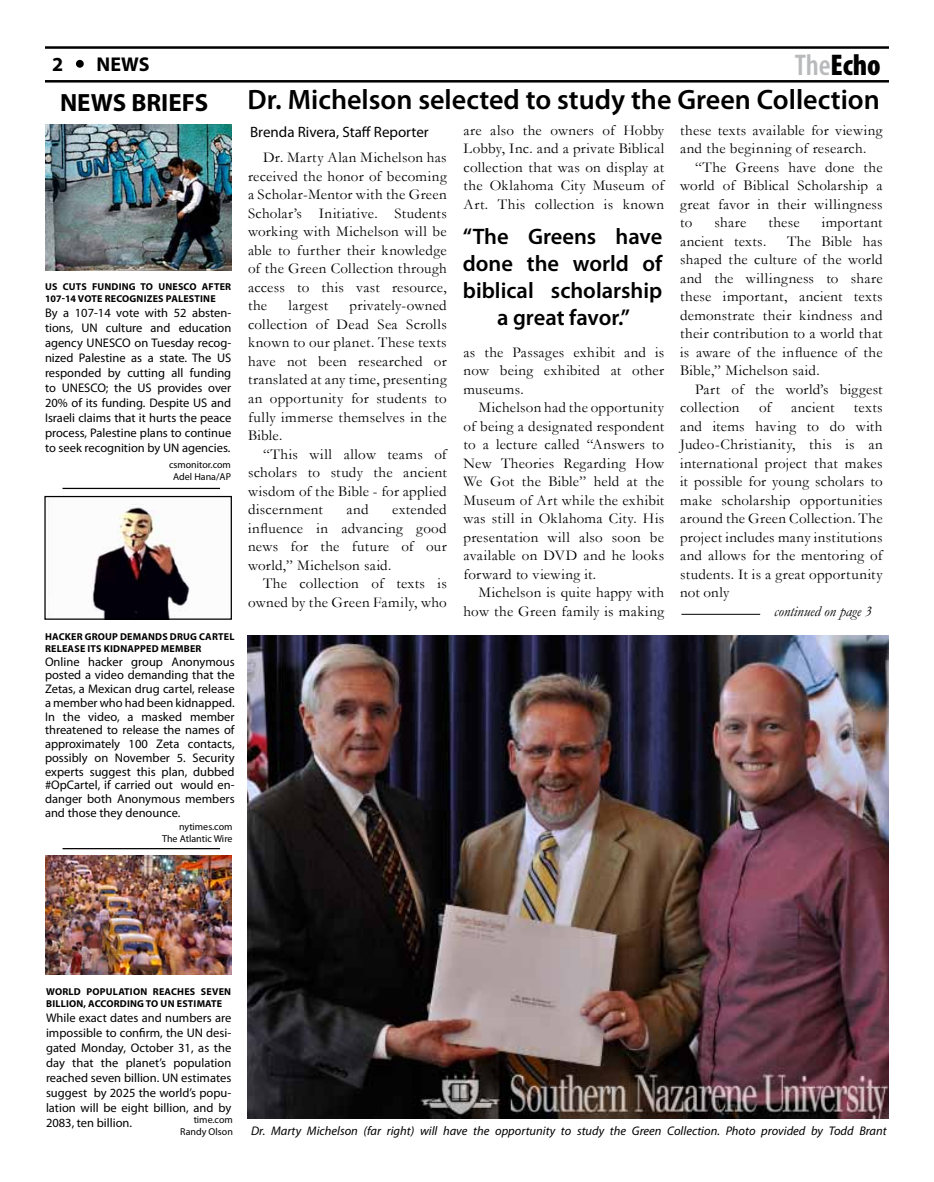
<style>
.page{position:relative;width:934px;height:1182px;background:#fff}
.page>*{position:absolute;margin:0;border:0;box-sizing:border-box;transform-origin:0 0}
.t1{font:900 condensed 30px "Myriad Pro";color:#000}
.t2{font:600 28.12px "Myriad Pro";color:#000}
.t3{font:700 25px "Myriad Pro";color:#000}
.t4{font:600 22.5px/27px "Myriad Pro";color:#000;text-align:center}
.t5{font:700 20px "Myriad Pro";color:#000}
.t6{font:15px/18.5px "Garamond";letter-spacing:.02em;color:#000;text-align:justify}
.t7{font:15px "Myriad Pro";color:#000}
.t8{font:italic 15px "Garamond";color:#000}
.t9{font:12.5px/15px "Myriad Pro";color:#000;text-align:justify}
.t10{font:italic 12.5px "Myriad Pro";color:#000}
.t11{font:700 10px/12px "Myriad Pro";letter-spacing:.02em;color:#000}
.t12{font:10px/12px "Myriad Pro";color:#000;text-align:right}
.s1{font-weight:600;color:#b8babc}
</style>
<div class="page">
<hr style="left:45px;top:46px;width:844px;height:3px;background:#000">
<hr style="left:45px;top:80px;width:844px;height:2px;background:#000">
<div style="left:76px;top:60px;width:8px;height:8px;background:#000;border-radius:50%"></div>
<hr style="left:62px;top:488px;width:158px;height:1px;background:#000">
<hr style="left:62px;top:848px;width:158px;height:1px;background:#000">
<img style="left:45px;top:124px;width:187px;height:146px">
<img style="left:45px;top:855px;width:186px;height:119px">
<img style="left:91px;top:504px;width:99px;height:113px">
<div style="left:44px;top:496px;width:188px;height:123px;border:1px solid #000"></div>
<img style="left:248px;top:635px;width:641px;height:482px">
<hr style="left:681px;top:614px;width:79px;height:1px;background:#000">
<h3 class="t5" style="left:52px;top:51px;width:13px">2</h3>
<h3 class="t5" style="left:97px;top:51px;width:55px">NEWS</h3>
<h1 class="t1" style="left:794px;top:48px;width:88px"><span class="s1">The</span>Echo</h1>
<h3 class="t3" style="left:60px;top:86px;width:150px">NEWS BRIEFS</h3>
<p class="t11" style="left:45px;top:280px;width:181px;text-indent:139px">CO AFTER<br>107-14 VOTE RECOGNIZES PALESTINE</p>
<p class="t9" style="left:45px;top:305px;width:188px">By a 107-14 vote with 52 absten&shy;tions, UN culture and education agency UNESCO on Tuesday recog&shy;nized Palestine as a state. The US responded by cutting all funding to UNESCO; the US provides over 20% of its funding. Despite US and Israeli claims that it hurts the peace process, Palestine plans to continue to seek recognition by UN agencies.</p>
<p class="t11" style="left:45px;top:280px;width:127px">US CUTS FUNDING TO UNES</p>
<p class="t12" style="left:169px;top:458px;width:63px;text-align:center">csmonitor.com<br>Adel Hana/AP</p>
<p class="t11" style="left:45px;top:630px;width:191px">HACKER GROUP DEMAN DS DRUG CARTEL<br>RELEASE</p>
<p class="t11" style="left:88px;top:642px;width:103px">ITS KIDNAPPED MEMBER</p>
<p class="t9" style="left:45px;top:654px;width:191px;line-height:13.8px">Online hacker group Anonymous posted a video demanding that the Zetas, a Mexican drug cartel, release a member who had been kidnapped.<br>In the video, a masked member threatened to release the names of approximately 100 Zeta contacts, possibly on November 5. Security experts suggest this plan, dubbed #OpCartel, if carried out would en&shy;danger both Anonymous members and those they denounce.</p>
<p class="t12" style="left:162px;top:820px;width:72px">nytimes.com<br>The Atlantic Wire</p>
<h2 class="t2" style="left:248px;top:81px;width:634px">Dr. Michelson selected to study the Green Collection</h2>
<p class="t7" style="left:250px;top:122px;width:180px">Brenda Rivera, Staff Reporter</p>
<p class="t6" style="left:248px;top:148px;width:200px;text-indent:15px">Dr. Marty Alan Michelson has received the honor of becoming a Scholar-Mentor with the Green Scholar’s Initiative. Students working with Michelson will be able to further their knowledge of the Green Collection through access to this vast resource, the</p>
<p class="t6" style="left:248px;top:296px;width:200px;text-indent:102px">privately-owned collection of Dead Sea Scrolls known to our planet. These texts have not been researched or translated at any time, presenting an opportunity for students to fully immerse themselves in the Bible.</p>
<p class="t6" style="left:248px;top:444px;width:200px;text-indent:15px">“This will allow teams of scholars to study the ancient wisdom of the Bible - for applied discernment</p>
<p class="t6" style="left:289px;top:296px;width:41px">largest</p>
<p class="t6" style="left:248px;top:500px;width:200px;text-indent:144px">extended influence in advancing good news for the future of our world,” Michelson said.</p>
<p class="t6" style="left:248px;top:574px;width:200px;text-align:right">The collection of texts is owned by the Green Family, who</p>
<p class="t6" style="left:346px;top:500px;width:24px">and</p>
<p class="t6" style="left:463px;top:120px;width:202px">are also the owners of Hobby Lobby, Inc. and a private Biblical collection that was on display at the Oklahoma City Museum of Art. This collection is known</p>
<h3 class="t4" style="left:463px;top:222px;width:201px">“The Greens have done the world of biblical scholarship a great favor.”</h3>
<p class="t6" style="left:463px;top:342px;width:202px">as the Passages exhibit and is now being exhibited at other museums.</p>
<p class="t6" style="left:463px;top:398px;width:202px;text-indent:15px">Michelson had the opportunity of being a designated respondent to a lecture called “Answers to New Theories Regarding How We Got the Bible” held at the Museum of Art while the exhibit was still in Oklahoma City. His presentation will also soon be available on DVD and he looks forward to viewing it.</p>
<p class="t6" style="left:463px;top:583px;width:202px;text-align:right">Michelson is quite happy with how the Green family is making</p>
<p class="t6" style="left:680px;top:120px;width:204px">these texts available for viewing and the beginning of research.</p>
<p class="t6" style="left:680px;top:157px;width:204px;text-indent:15px">“The Greens have done the world of Biblical Scholarship a great favor in their willingness to</p>
<p class="t6" style="left:714px;top:213px;width:33px">share</p>
<p class="t6" style="left:768px;top:213px;width:33px">these</p>
<p class="t6" style="left:822px;top:213px;width:62px">important</p>
<p class="t6" style="left:680px;top:231px;width:88px">ancient texts.</p>
<p class="t6" style="left:680px;top:231px;width:204px;text-indent:107px">The Bible has shaped the culture of the world and the willingness to share these important, ancient texts demonstrate their kindness and their contribution to a world that is aware of the influence of the Bible,” Michelson said.</p>
<p class="t6" style="left:680px;top:379px;width:204px;text-indent:15px">Part of the world’s biggest collection</p>
<p class="t6" style="left:759px;top:398px;width:14px">of</p>
<p class="t6" style="left:791px;top:398px;width:45px">ancient</p>
<p class="t6" style="left:680px;top:398px;width:204px;text-indent:174px">texts and items having to do with Judeo-Christianity, this is an international project that makes it possible for young scholars to make scholarship opportunities around the Green Collection. The project includes many institutions and allows for the mentoring of students. It is a great opportunity not only</p>
<p class="t8" style="left:774px;top:602px;width:99px">continued on page 3</p>
<p class="t11" style="left:46px;top:984px;width:95px">WORLD POPULATION</p>
<p class="t11" style="left:46px;top:984px;width:180px;text-indent:107px">REACHES SEVEN<br>BILLION, ACCORDING TO UN ESTIMATE</p>
<p class="t9" style="left:46px;top:1009px;width:187px">While exact dates and numbers are impossible to confirm, the UN desi&shy;gated Monday, October 31, as the day that the planet’s population reached seven billion. UN estimates suggest by 2025 the world’s popu&shy;lation will be eight billion, and by 2083, ten billion.</p>
<p class="t12" style="left:180px;top:1113px;width:54px">time.com<br>Randy Olson</p>
<p class="t10" style="left:251px;top:1122px;width:637px">Dr. Marty Michelson (far right) will have the opportunity to study the Green Collection. Photo provided by Todd Brant</p>
</div>
